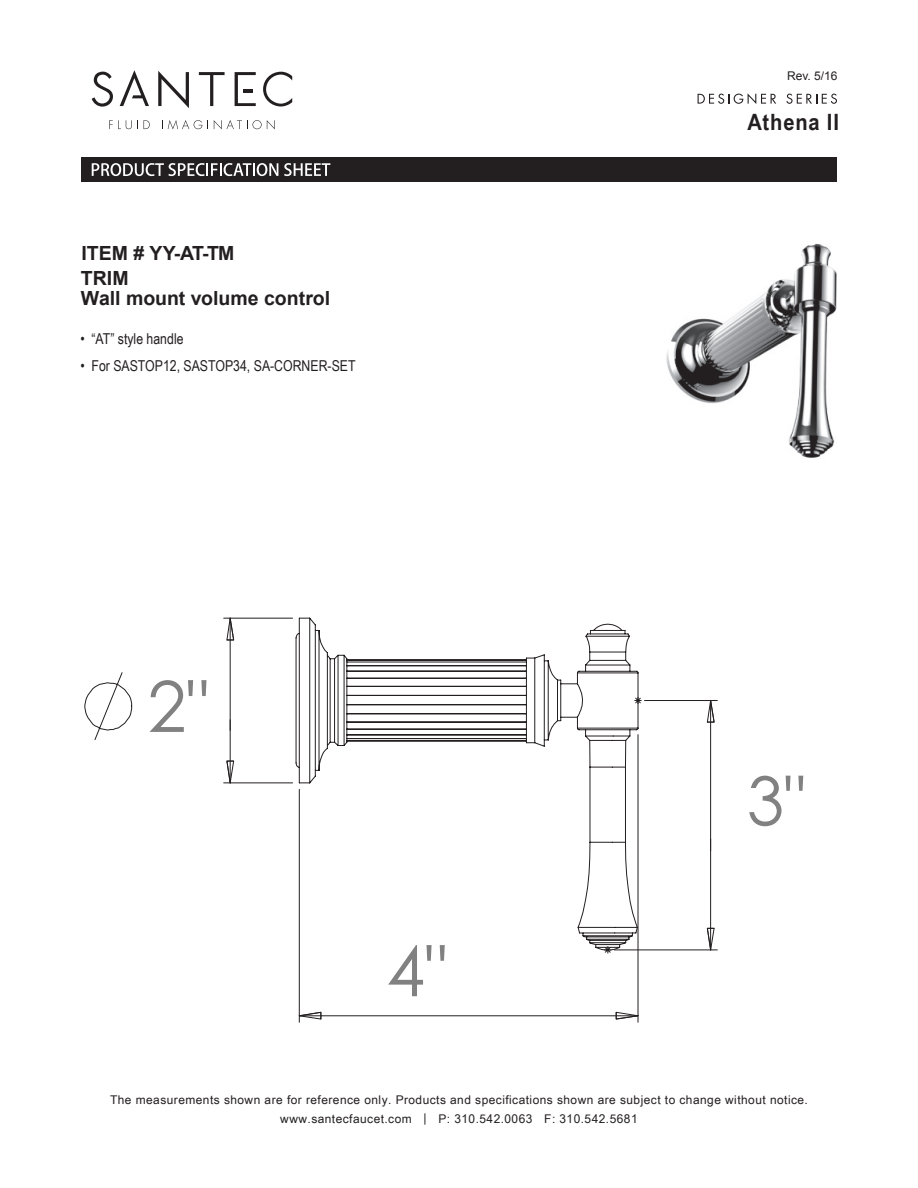
<style>
.page{position:relative;width:918px;height:1188px;background:#fff}
.page>*{position:absolute;margin:0;border:0;box-sizing:border-box;transform-origin:0 0}
.t1{font:70.35px "Century Gothic";color:#808180}
.t2{font:69.45px "Century Gothic";color:#808180}
.t3{font:67.05px "Century Gothic";color:#808180}
.t4{font:700 22.5px "Arial Narrow";letter-spacing:.035em;color:#231f20;scale:1.09 1}
.t5{font:700 19.5px/25.8px "Arial";color:#231f20}
.t6{font:15px "Arial Narrow";color:#231f20}
.t7{font:12px/19px "Arial Narrow";letter-spacing:.03em;color:#231f20;text-align:center;scale:1.22 1}
.t8{font:12px "Arial";color:#231f20}
</style>
<div class="page">
<svg style="left:109px;top:120px;width:29px;height:9px"></svg>
<svg style="left:144px;top:120px;width:6px;height:9px"></svg>
<svg style="left:162px;top:120px;width:40px;height:9px"></svg>
<svg style="left:213px;top:120px;width:62px;height:9px"></svg>
<svg style="left:92px;top:72px;width:21px;height:35px"></svg>
<svg style="left:158px;top:71px;width:31px;height:37px"></svg>
<svg style="left:199px;top:72px;width:26px;height:34px"></svg>
<svg style="left:263px;top:72px;width:29px;height:35px"></svg>
<svg style="left:235px;top:72px;width:21px;height:34px"></svg>
<svg style="left:120px;top:70px;width:29px;height:36px"></svg>
<div style="left:81px;top:157px;width:756px;height:25px;background:#231f20"></div>
<svg style="left:698px;top:93px;width:78px;height:11px"></svg>
<svg style="left:786px;top:94px;width:51px;height:10px"></svg>
<svg style="left:92px;top:163px;width:186px;height:13px"></svg>
<svg style="left:284px;top:163px;width:46px;height:13px"></svg>
<img style="left:666px;top:244px;width:170px;height:214px">
<svg style="left:84px;top:672px;width:48px;height:68px"></svg>
<svg style="left:638px;top:697px;width:4px;height:253px"></svg>
<hr style="left:299px;top:789px;width:1px;height:233px;background:#231f20">
<hr style="left:638px;top:735px;width:1px;height:287px;background:#231f20">
<hr style="left:224px;top:783px;width:69px;height:1px;background:#231f20">
<hr style="left:224px;top:618px;width:69px;height:1px;background:#231f20">
<hr style="left:645px;top:700px;width:72px;height:1px;background:#231f20">
<hr style="left:614px;top:950px;width:103px;height:1px;background:#231f20">
<svg style="left:227px;top:618px;width:411px;height:401px"></svg>
<svg style="left:707px;top:701px;width:8px;height:249px"></svg>
<svg style="left:296px;top:618px;width:342px;height:332px"></svg>
<p class="t8" style="left:787px;top:68px;width:52px">Rev. 5/16</p>
<h3 class="t5" style="left:81px;top:240px;width:155px">ITEM # YY-AT-TM<br>TRIM</h3>
<h3 class="t5" style="left:81px;top:286px;width:251px">Wall mount volume control</h3>
<p class="t6" style="left:80px;top:328px;width:105px">• “AT” style handle</p>
<p class="t6" style="left:80px;top:355px;width:277px">• For SASTOP12, SASTOP34, SA-CORNER-SET</p>
<h1 class="t1" style="left:147px;top:657px;width:62px">2"</h1>
<h2 class="t2" style="left:386px;top:923px;width:61px">4"</h2>
<h3 class="t4" style="left:748px;top:105px;width:85px">Athena II</h3>
<h3 class="t3" style="left:747px;top:754px;width:59px">3"</h3>
<p class="t7" style="left:110px;top:1090px;width:574px">The measurements shown are for reference only. Products and specifications shown are subject to change without notice. www.santecfaucet.com | P: 310.542.0063 F: 310.542.5681</p>
</div>
